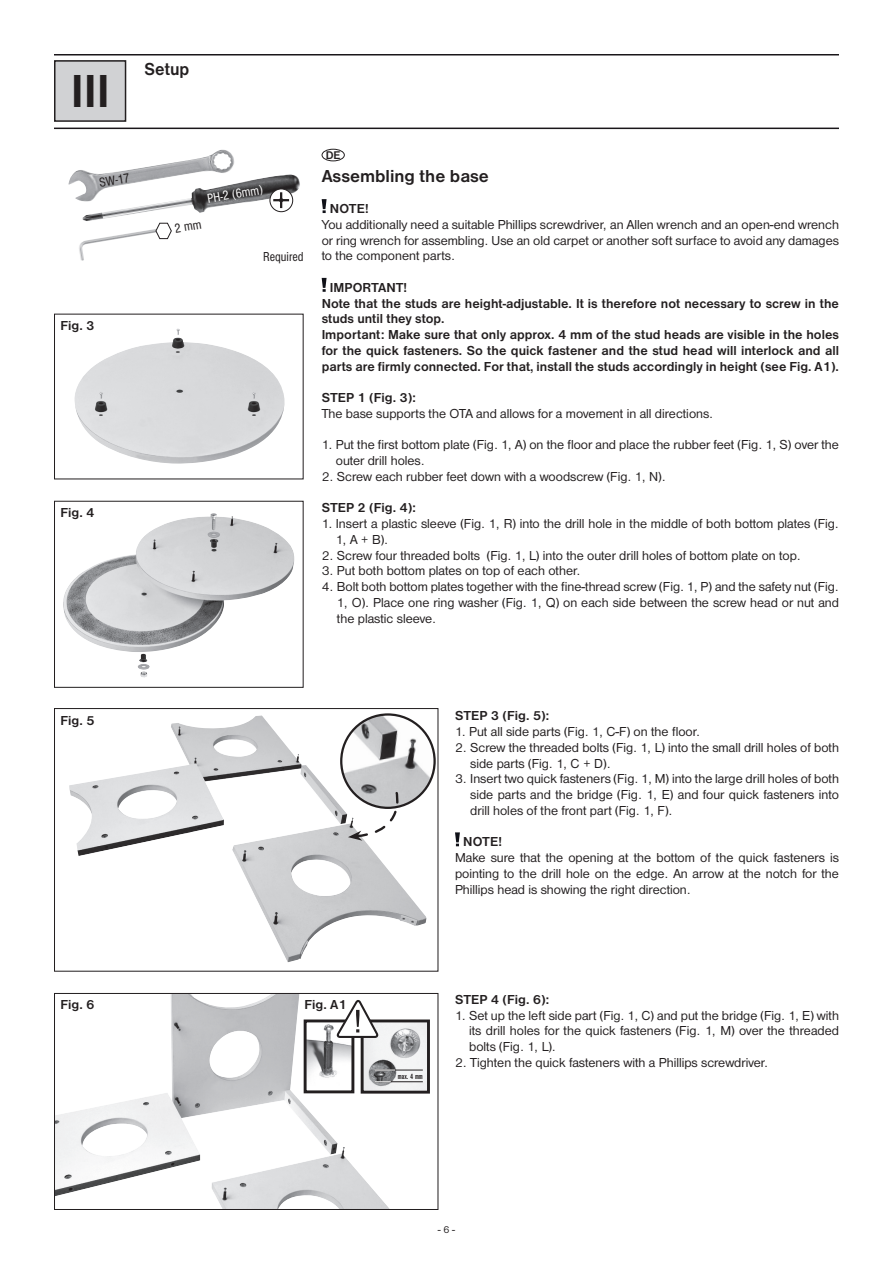
<style>
.page{position:relative;width:893px;height:1263px;background:#fff}
.page>*{position:absolute;margin:0;border:0;box-sizing:border-box;transform-origin:0 0}
.t1{font:700 48px "Nimbus San D";color:#231f20}
.t2{font:700 18px "Nimbus San D";color:#231f20}
.t3{font:700 18px "Nimbus San D";color:#231f20;scale:.95 1}
.t4{font:13.5px/15.8px "Nimbus San D";color:#231f20;text-align:justify}
.t5{font:700 13.5px/15.8px "Nimbus San D";color:#231f20}
.t6{font:13.5px "Nimbus San D Reg Con";color:#231f20}
.t7{font:13.5px "Nimbus San D Reg Con";color:#fff}
.t8{font:700 11.55px "Nimbus San D";color:#231f20}
.t9{font:10.5px "Nimbus San D";color:#231f20}
.t10{font:7.8px "Nimbus San D Bol Con";color:#231f20}
</style>
<div class="page">
<hr style="left:54px;top:54px;width:785px;height:2px;background:#1a161a">
<hr style="left:54px;top:128px;width:785px;height:1px;background:#1a161a">
<div style="left:55px;top:61px;width:71px;height:60px;background:#d1d2d4"></div>
<div style="left:54px;top:60px;width:72px;height:62px;border:2px solid #231f20"></div>
<div style="left:322px;top:149px;width:23px;height:12px;border:1px solid #231f20;border-radius:50%"></div>
<svg style="left:322px;top:199px;width:5px;height:14px"></svg>
<svg style="left:322px;top:278px;width:5px;height:14px"></svg>
<img style="left:74px;top:329px;width:211px;height:135px">
<img style="left:63px;top:513px;width:232px;height:164px">
<div style="left:54px;top:501px;width:250px;height:187px;border:1px solid #231f20"></div>
<svg style="left:455px;top:832px;width:5px;height:14px"></svg>
<img style="left:69px;top:150px;width:154px;height:51px">
<img style="left:83px;top:174px;width:217px;height:47px">
<svg style="left:270px;top:189px;width:23px;height:23px"></svg>
<div style="left:270px;top:189px;width:23px;height:23px;border:1px solid #231f20;border-radius:50%"></div>
<svg style="left:273px;top:192px;width:16px;height:16px"></svg>
<img style="left:79px;top:229px;width:83px;height:32px">
<img style="left:69px;top:715px;width:357px;height:247px">
<div style="left:54px;top:708px;width:384px;height:264px;border:1px solid #231f20"></div>
<img style="left:56px;top:995px;width:334px;height:213px">
<div style="left:54px;top:993px;width:384px;height:217px;border:1px solid #231f20"></div>
<img style="left:308px;top:1023px;width:42px;height:66px">
<div style="left:304px;top:1019px;width:50px;height:74px;border:3px solid #231f20"></div>
<img style="left:365px;top:1023px;width:61px;height:66px">
<div style="left:361px;top:1019px;width:69px;height:74px;border:3px solid #231f20"></div>
<hr style="left:375px;top:1070px;width:48px;height:1px;background:#231f20">
<svg style="left:375px;top:1070px;width:20px;height:1px"></svg>
<hr style="left:375px;top:1081px;width:48px;height:1px;background:#231f20">
<svg style="left:375px;top:1081px;width:16px;height:1px"></svg>
<svg style="left:335px;top:998px;width:44px;height:41px"></svg>
<img style="left:341px;top:714px;width:94px;height:94px;border-radius:47px">
<div style="left:340px;top:713px;width:96px;height:96px;border:2px solid #231f20;border-radius:50%"></div>
<svg style="left:348px;top:791px;width:58px;height:50px"></svg>
<svg style="left:155px;top:222px;width:17px;height:17px"></svg>
<h1 class="t1" style="left:71px;top:64px;width:41px">III</h1>
<h2 class="t3" style="left:145px;top:59px;width:49px">Setup</h2>
<p class="t6" style="left:98px;top:176px;width:32px;rotate:-10deg">SW-17</p>
<p class="t5" style="left:61px;top:318px;width:36px">Fig. 3</p>
<p class="t5" style="left:61px;top:505px;width:36px">Fig. 4</p>
<p class="t7" style="left:206px;top:192px;width:58px;rotate:-10deg">PH-2 (6mm)</p>
<p class="t6" style="left:263px;top:249px;width:42px">Required</p>
<p class="t8" style="left:326px;top:149px;width:16px">DE</p>
<h2 class="t2" style="left:322px;top:165px;width:169px">Assembling the base</h2>
<p class="t5" style="left:330px;top:201px;width:40px">NOTE!</p>
<p class="t4" style="left:322px;top:217px;width:519px">You additionally need a suitable Phillips screwdriver, an Allen wrench and an open-end wrench or ring wrench for assembling. Use an old carpet or another soft surface to avoid any damages to the component parts.</p>
<p class="t5" style="left:322px;top:280px;width:519px;text-indent:8px">IMPORTANT!<br>Note that the studs are height-adjustable. It is therefore not necessary to screw in the studs until they stop.<br>Important: Make sure that only approx. 4 mm of the stud heads are visible in the holes for the quick fasteners. So the quick fastener and the stud head will interlock and all parts are firmly connected. For that, install the studs accordingly in height (see Fig. A1).</p>
<p class="t5" style="left:322px;top:390px;width:96px">STEP 1 (Fig. 3):</p>
<p class="t4" style="left:322px;top:406px;width:393px">The base supports the OTA and allows for a movement in all directions.</p>
<p class="t4" style="left:336px;top:437px;width:505px;text-indent:-14px">1. Put the first bottom plate (Fig. 1, A) on the floor and place the rubber feet (Fig. 1, S) over the outer drill holes.</p>
<p class="t4" style="left:322px;top:469px;width:346px">2. Screw each rubber feet down with a woodscrew (Fig. 1, N).</p>
<p class="t5" style="left:322px;top:500px;width:96px">STEP 2 (Fig. 4):</p>
<p class="t4" style="left:336px;top:516px;width:505px;text-indent:-14px">1. Insert a plastic sleeve (Fig. 1, R) into the drill hole in the middle of both bottom plates (Fig.<br>1, A + B).</p>
<p class="t4" style="left:322px;top:547px;width:481px">2. Screw four threaded bolts (Fig. 1, L) into the outer drill holes of bottom plate on top.</p>
<p class="t4" style="left:322px;top:563px;width:260px">3. Put both bottom plates on top of each other.</p>
<p class="t4" style="left:337px;top:579px;width:504px;text-indent:-15px">4. Bolt both bottom plates together with the fine-thread screw (Fig. 1, P) and the safety nut (Fig.<br>1, O). Place one ring washer (Fig. 1, Q) on each side between the screw head or nut and the plastic sleeve.</p>
<p class="t5" style="left:61px;top:712px;width:36px">Fig. 5</p>
<p class="t5" style="left:455px;top:708px;width:96px">STEP 3 (Fig. 5):</p>
<p class="t4" style="left:455px;top:724px;width:247px">1. Put all side parts (Fig. 1, C-F) on the floor.</p>
<p class="t4" style="left:470px;top:740px;width:370px;text-indent:-15px">2. Screw the threaded bolts (Fig. 1, L) into the small drill holes of both side parts (Fig. 1, C + D).</p>
<p class="t4" style="left:470px;top:771px;width:370px;text-indent:-15px">3. Insert two quick fasteners (Fig. 1, M) into the large drill holes of both side parts and the bridge (Fig. 1, E) and four quick fasteners into drill holes of the front part (Fig. 1, F).</p>
<p class="t5" style="left:463px;top:834px;width:40px">NOTE!</p>
<p class="t4" style="left:455px;top:850px;width:385px">Make sure that the opening at the bottom of the quick fasteners is pointing to the drill hole on the edge. An arrow at the notch for the Phillips head is showing the right direction.</p>
<p class="t5" style="left:61px;top:997px;width:36px">Fig. 6</p>
<p class="t5" style="left:304px;top:997px;width:44px">Fig. A1</p>
<p class="t10" style="left:398px;top:1072px;width:27px">max. 4 mm</p>
<p class="t5" style="left:455px;top:991px;width:96px">STEP 4 (Fig. 6):</p>
<p class="t4" style="left:469px;top:1007px;width:371px;text-indent:-14px">1. Set up the left side part (Fig. 1, C) and put the bridge (Fig. 1, E) with its drill holes for the quick fasteners (Fig. 1, M) over the threaded bolts (Fig. 1, L).</p>
<p class="t4" style="left:455px;top:1055px;width:315px">2. Tighten the quick fasteners with a Phillips screwdriver.</p>
<p class="t9" style="left:438px;top:1224px;width:19px">- 6 -</p>
</div>
